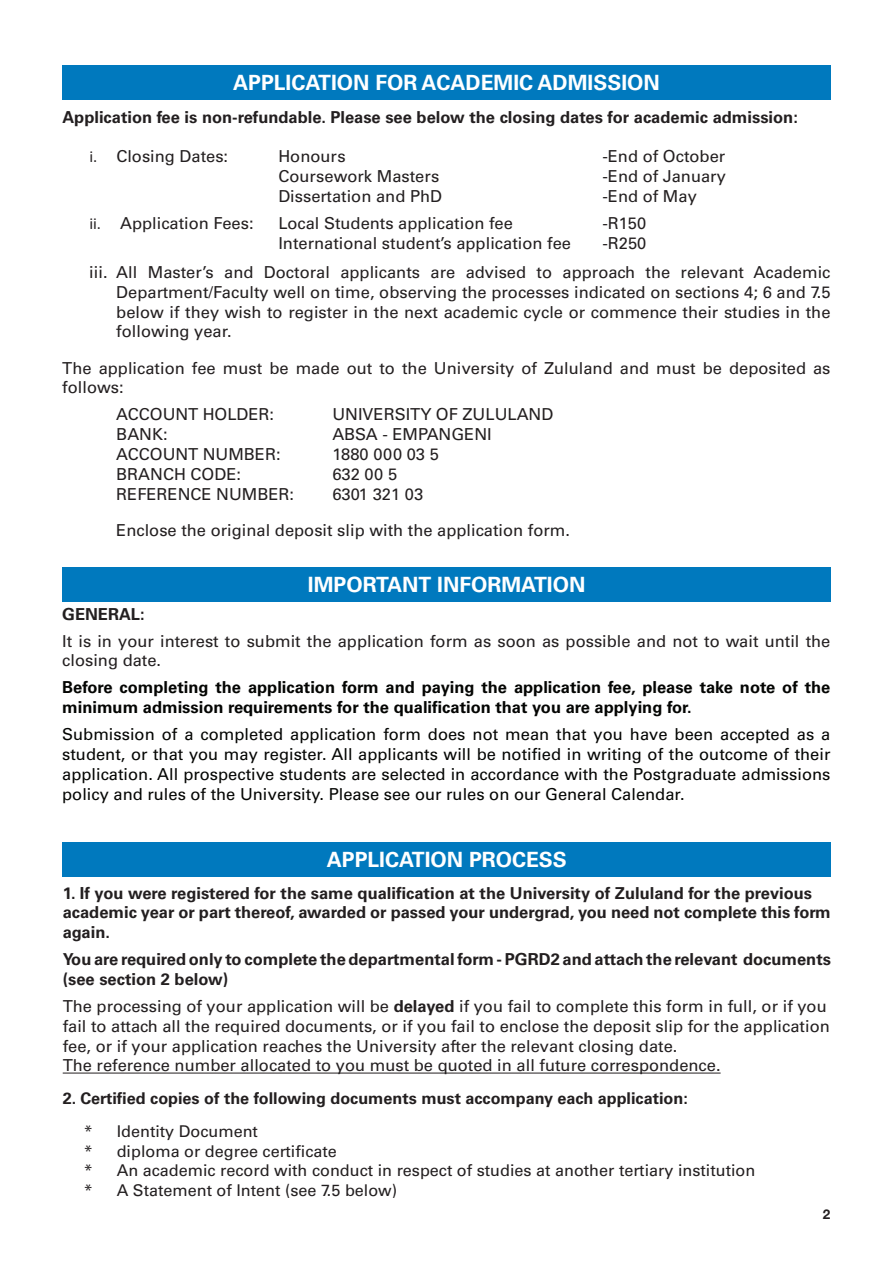
<style>
.page{position:relative;width:893px;height:1263px;background:#fff}
.page>*{position:absolute;margin:0;border:0;box-sizing:border-box;transform-origin:0 0}
.t1{font:700 21px "Univers LT Std";color:#fff}
.t2{font:16.5px/19.8px "Univers LT Std";color:#231f20}
.t3{font:700 16.5px/19.8px "Univers LT Std";color:#231f20}
.t4{font:16.5px/19.8px "Univers LT Std";color:#040503;text-align:justify}
.t5{font:700 16.5px/19.8px "Univers LT Std";color:#040503}
.t6{font:16.2px/19.5px "Univers LT Std";color:#231f20}
.t7{font:700 16.2px "Univers LT Std";color:#231f20}
.t8{font:700 13.5px "Helvetica Neue LT Std";color:#231f20}
.s1{font-family:"Calibri"}
.s2{font-weight:700}
</style>
<div class="page">
<div style="left:62px;top:65px;width:769px;height:34px;background:#0079be"></div>
<div style="left:63px;top:567px;width:768px;height:34px;background:#0079be"></div>
<div style="left:63px;top:842px;width:768px;height:34px;background:#0079be"></div>
<hr style="left:63px;top:1073px;width:658px;height:1px;background:#231f20">
<p class="t1" style="left:233px;top:70px;width:428px">APPLICATION FOR ACADEMIC ADMISSION</p>
<p class="t3" style="left:62px;top:107px;width:737px">Application fee is non-refundable. Please see below the closing dates for academic admission:</p>
<p class="t2" style="left:89px;top:147px;width:140px"><span class="s1">i.</span> Closing Dates:</p>
<p class="t2" style="left:278px;top:147px;width:69px">Honours</p>
<p class="t2" style="left:602px;top:147px;width:124px">-End of October</p>
<p class="t2" style="left:278px;top:166px;width:163px">Coursework Masters</p>
<p class="t2" style="left:602px;top:166px;width:125px">-End of January</p>
<p class="t2" style="left:278px;top:186px;width:165px">Dissertation and PhD</p>
<p class="t2" style="left:602px;top:186px;width:96px">-End of May</p>
<p class="t2" style="left:89px;top:213px;width:166px"><span class="s1">ii.</span> Application Fees:</p>
<p class="t2" style="left:278px;top:213px;width:236px">Local Students application fee</p>
<p class="t2" style="left:602px;top:213px;width:45px">-R150</p>
<p class="t2" style="left:278px;top:233px;width:294px">International student’s application fee</p>
<p class="t2" style="left:89px;top:228px;width:743px;line-height:29.2px;text-indent:513px">-R250<br>iii. All Master’s and Doctoral applicants are advised to approach the relevant Academic</p>
<p class="t2" style="left:116px;top:282px;width:716px;text-align:justify">Department/Faculty well on time, observing the processes indicated on sections 4; 6 and 7.5 below if they wish to register in the next academic cycle or commence their studies in the following year.</p>
<p class="t2" style="left:62px;top:358px;width:770px">The application fee must be made out to the University of Zululand and must be deposited as follows:</p>
<p class="t2" style="left:116px;top:405px;width:159px">ACCOUNT HOLDER:</p>
<p class="t2" style="left:332px;top:405px;width:222px">UNIVERSITY OF ZULULAND</p>
<p class="t2" style="left:116px;top:424px;width:53px">BANK:</p>
<p class="t2" style="left:332px;top:424px;width:161px">ABSA - EMPANGENI</p>
<p class="t2" style="left:116px;top:444px;width:166px">ACCOUNT NUMBER:</p>
<p class="t2" style="left:332px;top:444px;width:108px">1880 000 03 5</p>
<p class="t2" style="left:116px;top:464px;width:126px">BRANCH CODE:</p>
<p class="t2" style="left:332px;top:464px;width:66px">632 00 5</p>
<p class="t2" style="left:116px;top:484px;width:179px">REFERENCE NUMBER:</p>
<p class="t2" style="left:116px;top:476px;width:455px;line-height:36px;text-indent:216px">6301 321 03<br>Enclose the original deposit slip with the application form.</p>
<p class="t1" style="left:308px;top:572px;width:279px">IMPORTANT INFORMATION</p>
<p class="t3" style="left:62px;top:604px;width:84px">GENERAL:</p>
<p class="t2" style="left:62px;top:631px;width:770px">It is in your interest to submit the application form as soon as possible and not to wait until the closing date.</p>
<p class="t5" style="left:62px;top:678px;width:770px">Before completing the application form and paying the application fee, please take note of the minimum admission requirements for the qualification that you are applying for.</p>
<p class="t4" style="left:62px;top:724px;width:770px">Submission of a completed application form does not mean that you have been accepted as a student, or that you may register. All applicants will be notified in writing of the outcome of their application. All prospective students are selected in accordance with the Postgraduate admissions policy and rules of the University. Please see our rules on our General Calendar.</p>
<p class="t1" style="left:327px;top:847px;width:242px">APPLICATION PROCESS</p>
<p class="t3" style="left:63px;top:883px;width:770px">1. If you were registered for the same qualification at the University of Zululand for the previous academic year or part thereof, awarded or passed your undergrad, you need not complete this form again.</p>
<p class="t3" style="left:63px;top:949px;width:770px">You are required only to complete the departmental form - PGRD2 and attach the relevant documents (see section 2 below)</p>
<p class="t2" style="left:63px;top:996px;width:769px">The processing of your application will be <span class="s2">delayed</span> if you fail to complete this form in full, or if you fail to attach all the required documents, or if you fail to enclose the deposit slip for the application fee, or if your application reaches the University after the relevant closing date.<br>The reference number allocated to you must be quoted in all future correspondence.</p>
<p class="t7" style="left:63px;top:1089px;width:627px">2. Certified copies of the following documents must accompany each application:</p>
<p class="t6" style="left:84px;top:1122px;width:673px">* Identity Document<br>* diploma or degree certificate<br>* An academic record with conduct in respect of studies at another tertiary institution * A Statement of Intent (see 7.5 below)</p>
<p class="t8" style="left:823px;top:1206px;width:9px">2</p>
</div>
